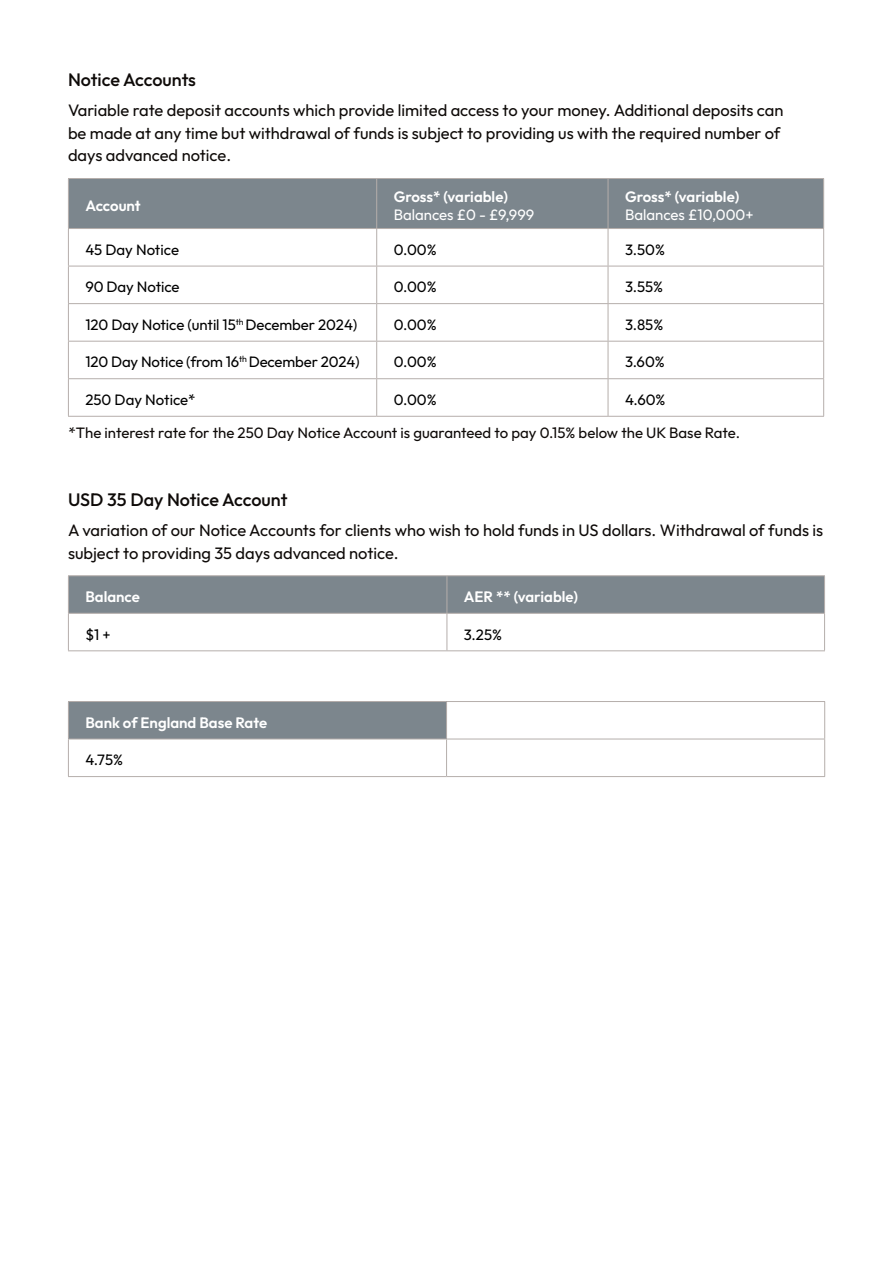
<style>
.page{position:relative;width:893px;height:1263px;background:#fff}
.page>*{position:absolute;margin:0;border:0;box-sizing:border-box;transform-origin:0 0}
.t1{font:500 18px "Outfit";letter-spacing:-.005em;color:#0e0a08}
.t2{font:16.5px/22.5px "Outfit";color:#0e0a08}
.t3{font:15px "Outfit";letter-spacing:-.005em;color:#000}
.t4{font:600 15px "Outfit";color:#fff}
.t5{font:15px "Outfit";color:#0e0a08}
.t6{font:15px "Outfit";color:#fff}
</style>
<div class="page">
<div style="left:69px;top:576px;width:755px;height:37px;background:#7c868d"></div>
<hr style="left:68px;top:575px;width:379px;height:1px;background:#b5aeab">
<hr style="left:68px;top:576px;width:1px;height:37px;background:#b5aeab">
<hr style="left:447px;top:575px;width:378px;height:1px;background:#b5aeab">
<hr style="left:447px;top:576px;width:1px;height:37px;background:#b5aeab">
<hr style="left:824px;top:576px;width:1px;height:37px;background:#b5aeab">
<hr style="left:68px;top:613px;width:379px;height:1px;background:#b5aeab">
<hr style="left:68px;top:614px;width:1px;height:36px;background:#b5aeab">
<hr style="left:447px;top:613px;width:378px;height:1px;background:#b5aeab">
<hr style="left:447px;top:614px;width:1px;height:36px;background:#b5aeab">
<hr style="left:824px;top:614px;width:1px;height:36px;background:#b5aeab">
<hr style="left:68px;top:650px;width:379px;height:1px;background:#b5aeab">
<hr style="left:447px;top:650px;width:378px;height:1px;background:#b5aeab">
<div style="left:68px;top:701px;width:379px;height:38px;background:#7c868d"></div>
<hr style="left:68px;top:701px;width:379px;height:1px;background:#b5aeab">
<hr style="left:68px;top:702px;width:1px;height:37px;background:#b5aeab">
<hr style="left:447px;top:701px;width:378px;height:1px;background:#b5aeab">
<hr style="left:446px;top:702px;width:1px;height:37px;background:#b5aeab">
<hr style="left:824px;top:702px;width:1px;height:37px;background:#b5aeab">
<hr style="left:68px;top:739px;width:379px;height:1px;background:#b5aeab">
<hr style="left:68px;top:739px;width:1px;height:37px;background:#b5aeab">
<hr style="left:447px;top:739px;width:378px;height:1px;background:#b5aeab">
<hr style="left:446px;top:739px;width:1px;height:37px;background:#b5aeab">
<hr style="left:824px;top:739px;width:1px;height:37px;background:#b5aeab">
<hr style="left:68px;top:776px;width:379px;height:1px;background:#b5aeab">
<hr style="left:447px;top:776px;width:378px;height:1px;background:#b5aeab">
<div style="left:69px;top:179px;width:754px;height:49px;background:#7c868d"></div>
<hr style="left:68px;top:178px;width:309px;height:1px;background:#b5aeab">
<hr style="left:68px;top:179px;width:1px;height:49px;background:#b5aeab">
<hr style="left:377px;top:178px;width:231px;height:1px;background:#b5aeab">
<hr style="left:376px;top:179px;width:1px;height:49px;background:#b5aeab">
<hr style="left:608px;top:178px;width:216px;height:1px;background:#b5aeab">
<hr style="left:608px;top:179px;width:1px;height:49px;background:#b5aeab">
<hr style="left:823px;top:179px;width:1px;height:49px;background:#b5aeab">
<hr style="left:68px;top:228px;width:309px;height:1px;background:#b5aeab">
<hr style="left:68px;top:229px;width:1px;height:37px;background:#b5aeab">
<hr style="left:377px;top:228px;width:231px;height:1px;background:#b5aeab">
<hr style="left:376px;top:229px;width:1px;height:37px;background:#b5aeab">
<hr style="left:608px;top:228px;width:216px;height:1px;background:#b5aeab">
<hr style="left:608px;top:229px;width:1px;height:37px;background:#b5aeab">
<hr style="left:823px;top:229px;width:1px;height:37px;background:#b5aeab">
<hr style="left:68px;top:266px;width:309px;height:1px;background:#b5aeab">
<hr style="left:68px;top:266px;width:1px;height:37px;background:#b5aeab">
<hr style="left:377px;top:266px;width:231px;height:1px;background:#b5aeab">
<hr style="left:376px;top:266px;width:1px;height:37px;background:#b5aeab">
<hr style="left:608px;top:266px;width:216px;height:1px;background:#b5aeab">
<hr style="left:608px;top:266px;width:1px;height:37px;background:#b5aeab">
<hr style="left:823px;top:266px;width:1px;height:37px;background:#b5aeab">
<hr style="left:68px;top:303px;width:309px;height:1px;background:#b5aeab">
<hr style="left:68px;top:304px;width:1px;height:37px;background:#b5aeab">
<hr style="left:377px;top:303px;width:231px;height:1px;background:#b5aeab">
<hr style="left:376px;top:304px;width:1px;height:37px;background:#b5aeab">
<hr style="left:608px;top:303px;width:216px;height:1px;background:#b5aeab">
<hr style="left:608px;top:304px;width:1px;height:37px;background:#b5aeab">
<hr style="left:823px;top:304px;width:1px;height:37px;background:#b5aeab">
<hr style="left:68px;top:341px;width:309px;height:1px;background:#b5aeab">
<hr style="left:68px;top:342px;width:1px;height:36px;background:#b5aeab">
<hr style="left:377px;top:341px;width:231px;height:1px;background:#b5aeab">
<hr style="left:376px;top:342px;width:1px;height:36px;background:#b5aeab">
<hr style="left:608px;top:341px;width:216px;height:1px;background:#b5aeab">
<hr style="left:608px;top:342px;width:1px;height:36px;background:#b5aeab">
<hr style="left:823px;top:342px;width:1px;height:36px;background:#b5aeab">
<hr style="left:68px;top:378px;width:309px;height:1px;background:#b5aeab">
<hr style="left:68px;top:379px;width:1px;height:37px;background:#b5aeab">
<hr style="left:377px;top:378px;width:231px;height:1px;background:#b5aeab">
<hr style="left:376px;top:379px;width:1px;height:37px;background:#b5aeab">
<hr style="left:608px;top:378px;width:216px;height:1px;background:#b5aeab">
<hr style="left:608px;top:379px;width:1px;height:37px;background:#b5aeab">
<hr style="left:823px;top:379px;width:1px;height:37px;background:#b5aeab">
<hr style="left:68px;top:416px;width:309px;height:1px;background:#b5aeab">
<hr style="left:377px;top:416px;width:231px;height:1px;background:#b5aeab">
<hr style="left:608px;top:416px;width:216px;height:1px;background:#b5aeab">
<p class="t1" style="left:68px;top:73px;width:130px">Notice Accounts</p>
<p class="t2" style="left:68px;top:100px;width:717px">Variable rate deposit accounts which provide limited access to your money. Additional deposits can be made at any time but withdrawal of funds is subject to providing us with the required number of days advanced notice.</p>
<p class="t4" style="left:85px;top:197px;width:57px">Account</p>
<p class="t4" style="left:394px;top:188px;width:116px">Gross* (variable)</p>
<p class="t6" style="left:394px;top:206px;width:142px">Balances £0 - £9,999</p>
<p class="t4" style="left:625px;top:188px;width:116px">Gross* (variable)</p>
<p class="t6" style="left:625px;top:206px;width:130px">Balances £10,000+</p>
<p class="t3" style="left:85px;top:244px;width:95px">45 Day Notice</p>
<p class="t3" style="left:394px;top:244px;width:44px">0.00%</p>
<p class="t3" style="left:625px;top:244px;width:41px">3.50%</p>
<p class="t3" style="left:85px;top:281px;width:96px">90 Day Notice</p>
<p class="t3" style="left:394px;top:281px;width:44px">0.00%</p>
<p class="t3" style="left:625px;top:281px;width:40px">3.55%</p>
<p class="t3" style="left:85px;top:319px;width:274px">120 Day Notice (until 15<sup>th</sup> December 2024)</p>
<p class="t3" style="left:394px;top:319px;width:44px">0.00%</p>
<p class="t3" style="left:625px;top:319px;width:40px">3.85%</p>
<p class="t3" style="left:85px;top:356px;width:276px">120 Day Notice (from 16<sup>th</sup> December 2024)</p>
<p class="t3" style="left:394px;top:356px;width:44px">0.00%</p>
<p class="t3" style="left:625px;top:356px;width:41px">3.60%</p>
<p class="t3" style="left:85px;top:394px;width:112px">250 Day Notice*</p>
<p class="t3" style="left:394px;top:394px;width:44px">0.00%</p>
<p class="t3" style="left:625px;top:394px;width:42px">4.60%</p>
<p class="t5" style="left:68px;top:424px;width:673px">*The interest rate for the 250 Day Notice Account is guaranteed to pay 0.15% below the UK Base Rate.</p>
<p class="t1" style="left:68px;top:493px;width:221px">USD 35 Day Notice Account</p>
<p class="t2" style="left:68px;top:519px;width:757px">A variation of our Notice Accounts for clients who wish to hold funds in US dollars. Withdrawal of funds is subject to providing 35 days advanced notice.</p>
<p class="t4" style="left:85px;top:588px;width:56px">Balance</p>
<p class="t4" style="left:464px;top:588px;width:116px">AER ** (variable)</p>
<p class="t3" style="left:85px;top:626px;width:27px">$1 +</p>
<p class="t3" style="left:464px;top:628px;width:40px">3.25%</p>
<p class="t4" style="left:85px;top:714px;width:183px">Bank of England Base Rate</p>
<p class="t3" style="left:85px;top:754px;width:39px">4.75%</p>
</div>
